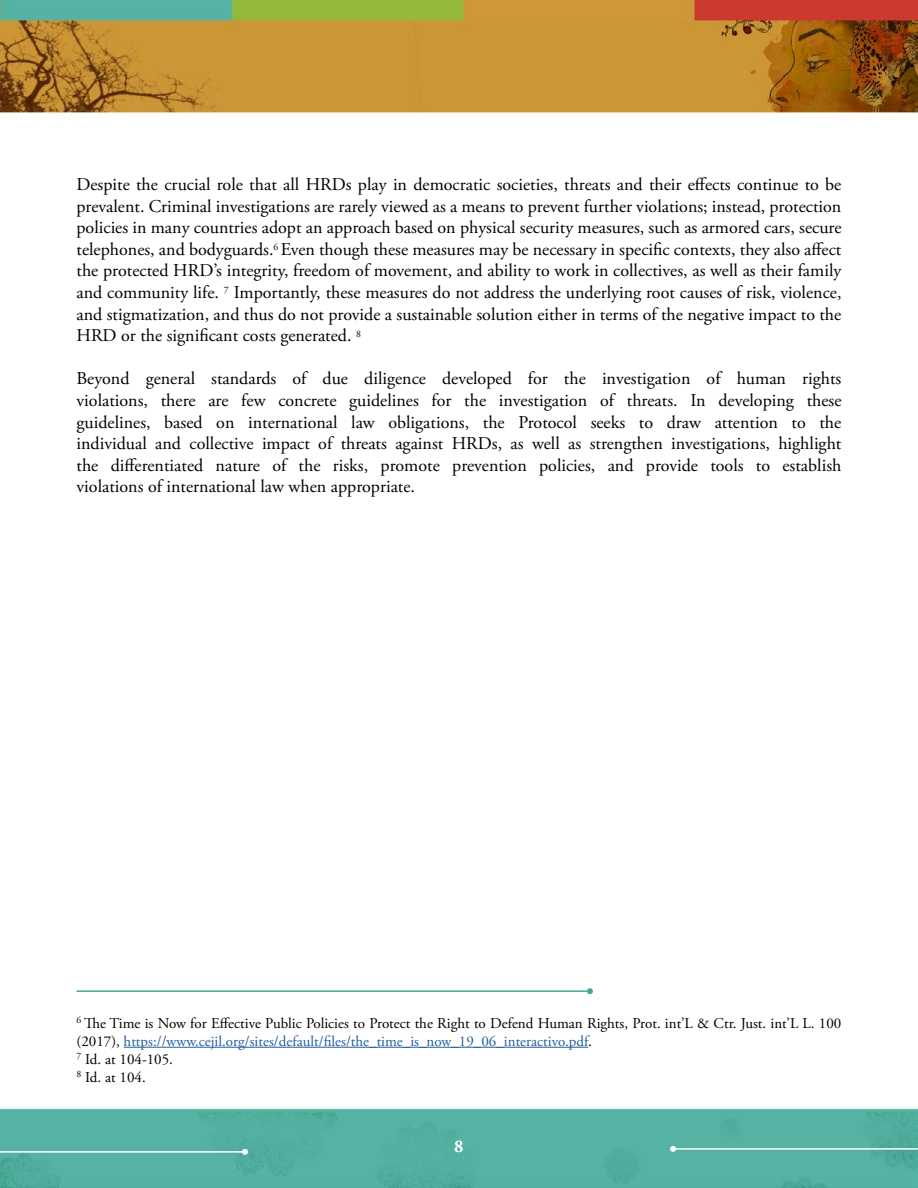
<style>
.page{position:relative;width:918px;height:1188px;background:#fff}
.page>*{position:absolute;margin:0;border:0;box-sizing:border-box;transform-origin:0 0}
.t1{font:18px/21.6px "Adobe Garamond Pro";color:#000;text-align:justify}
.t2{font:700 18px "Adobe Garamond Pro";color:#fff}
.t3{font:15px/18px "Adobe Garamond Pro";color:#000}
.s1{color:#215e9e}
</style>
<div class="page">
<img style="left:0;top:0;width:918px;height:1188px">
<hr style="left:0;top:1151px;width:245px;height:2px;background:#fff">
<svg style="left:242px;top:1149px;width:6px;height:6px"></svg>
<hr style="left:673px;top:1148px;width:245px;height:2px;background:#fff">
<svg style="left:670px;top:1146px;width:6px;height:6px"></svg>
<hr style="left:124px;top:1047px;width:464px;height:1px;background:#215e9e">
<hr style="left:77px;top:990px;width:513px;height:2px;background:#48a694">
<svg style="left:587px;top:988px;width:6px;height:6px"></svg>
<p class="t1" style="left:77px;top:174px;width:766px">Despite the crucial role that all HRDs play in democratic societies, threats and their effects continue to be prevalent. Criminal investigations are rarely viewed as a means to prevent further violations; instead, protection policies in many countries adopt an approach based on physical security measures, such as armored cars, secure telephones, and bodyguards.<sup>6</sup> Even though these measures may be necessary in specific contexts, they also affect the protected HRD’s integrity, freedom of movement, and ability to work in collectives, as well as their family and community life. <sup>7</sup> Importantly, these measures do not address the underlying root causes of risk, violence, and stigmatization, and thus do not provide a sustainable solution either in terms of the negative impact to the HRD or the significant costs generated. <sup>8</sup></p>
<p class="t1" style="left:77px;top:368px;width:766px">Beyond general standards of due diligence developed for the investigation of human rights violations, there are few concrete guidelines for the investigation of threats. In developing these guidelines, based on international law obligations, the Protocol seeks to draw attention to the individual and collective impact of threats against HRDs, as well as strengthen investigations, highlight the differentiated nature of the risks, promote prevention policies, and provide tools to establish violations of international law when appropriate.</p>
<p class="t3" style="left:77px;top:1015px;width:766px"><sup>6</sup> The Time is Now for Effective Public Policies to Protect the Right to Defend Human Rights, Prot. int’L &amp; Ctr. Just. int’L L. 100 (2017), <span class="s1">https://www.cejil.org/sites/default/files/the_time_is_now_19_06_interactivo.pdf</span>.<br><sup>7</sup> Id. at 104-105.<br><sup>8</sup> Id. at 104.</p>
<p class="t2" style="left:454px;top:1135px;width:11px">8</p>
</div>
